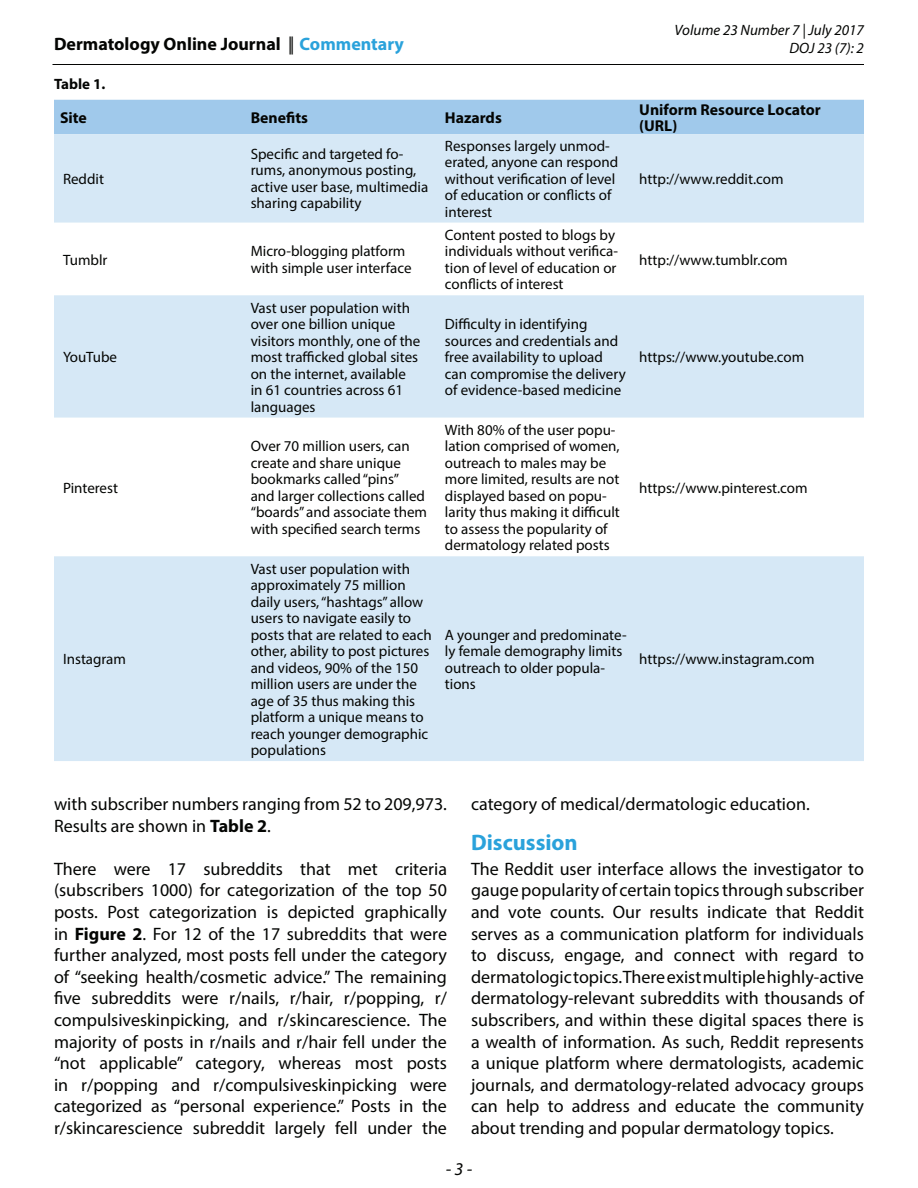
<style>
.page{position:relative;width:918px;height:1188px;background:#fff}
.page>*{position:absolute;margin:0;border:0;box-sizing:border-box;transform-origin:0 0}
.Sub_title_Color{font:700 22.5px "Myriad Pro";color:#2aa2db}
.Body_text{font:18px/21.6px "Myriad Pro";color:#040503;text-align:justify}
.t1{font:700 18px "Myriad Pro";color:#040503}
.t2{font:italic 18px "Myriad Pro";color:#040503}
.Table_strong{font:700 15.75px/16.5px "Myriad Pro";color:#040503}
.Table_content{font:15px/16.5px "Myriad Pro";color:#040503}
.Table_content_left{font:15px "Myriad Pro";color:#040503}
.t3{font:italic 15px/18px "Myriad Pro";color:#040503;text-align:right}
.Table_caption{font:700 15px "Myriad Pro";color:#040503}
.s1{font-weight:400}
.s2{color:#2aa2db}
.s3{font-weight:700}
</style>
<div class="page">
<hr style="left:52px;top:64px;width:812px;height:1px;background:#040503">
<div style="left:54px;top:100px;width:810px;height:34px;background:#a0c9eb"></div>
<svg style="left:54px;top:134px;width:810px;height:627px;fill:#d6e8f6"></svg>
<p class="t3" style="left:675px;top:20px;width:191px">Volume 23 Number 7 | July 2017<br>DOJ 23 (7): 2</p>
<p class="t1" style="left:54px;top:32px;width:351px">Dermatology Online Journal <span class="s1">||</span> <span class="s2">Commentary</span></p>
<p class="Table_caption" style="left:54px;top:74px;width:53px">Table 1.</p>
<p class="Table_strong" style="left:60px;top:109px;width:28px">Site</p>
<p class="Table_strong" style="left:251px;top:109px;width:59px">Benefits</p>
<p class="Table_strong" style="left:445px;top:109px;width:58px">Hazards</p>
<p class="Table_strong" style="left:639px;top:100px;width:183px">Uniform Resource Locator (URL)</p>
<p class="Table_content_left" style="left:63px;top:169px;width:43px">Reddit</p>
<p class="Table_content" style="left:251px;top:145px;width:179px">Specific and targeted fo&shy;rums, anonymous posting, active user base, multimedia sharing capability</p>
<p class="Table_content" style="left:445px;top:137px;width:175px">Responses largely unmod&shy;erated, anyone can respond without verification of level of education or conflicts of interest</p>
<p class="Table_content_left" style="left:63px;top:250px;width:46px">Tumblr</p>
<p class="Table_content" style="left:251px;top:243px;width:162px">Micro-blogging platform with simple user interface</p>
<p class="Table_content_left" style="left:63px;top:348px;width:56px">YouTube</p>
<p class="Table_content_left" style="left:63px;top:478px;width:57px">Pinterest</p>
<p class="Table_content_left" style="left:63px;top:650px;width:65px">Instagram</p>
<p class="Table_content" style="left:251px;top:299px;width:171px">Vast user population with over one billion unique visitors monthly, one of the most trafficked global sites on the internet, available in 61 countries across 61 languages</p>
<p class="Table_content" style="left:251px;top:438px;width:178px">Over 70 million users, can create and share unique bookmarks called “pins”<br>and larger collections called “boards” and associate them with specified search terms</p>
<p class="Table_content" style="left:251px;top:560px;width:183px">Vast user population with approximately 75 million daily users, “hashtags” allow users to navigate easily to posts that are related to each other, ability to post pictures and videos, 90% of the 150 million users are under the age of 35 thus making this platform a unique means to reach younger demographic populations</p>
<p class="Table_content" style="left:445px;top:226px;width:175px">Content posted to blogs by individuals without verifica&shy;tion of level of education or conflicts of interest</p>
<p class="Table_content" style="left:445px;top:316px;width:182px">Difficulty in identifying sources and credentials and free availability to upload can compromise the delivery of evidence-based medicine</p>
<p class="Table_content" style="left:445px;top:421px;width:177px">With 80% of the user popu&shy;lation comprised of women, outreach to males may be more limited, results are not displayed based on popu&shy;larity thus making it difficult to assess the popularity of dermatology related posts</p>
<p class="Table_content" style="left:445px;top:626px;width:183px">A younger and predominate&shy;ly female demography limits outreach to older popula&shy;tions</p>
<p class="Table_content" style="left:639px;top:170px;width:146px">http://www.reddit.com</p>
<p class="Table_content" style="left:639px;top:251px;width:150px">http://www.tumblr.com</p>
<p class="Table_content" style="left:639px;top:349px;width:167px">https://www.youtube.com</p>
<p class="Table_content" style="left:639px;top:479px;width:170px">https://www.pinterest.com</p>
<p class="Table_content" style="left:639px;top:651px;width:177px">https://www.instagram.com</p>
<p class="Body_text" style="left:54px;top:793px;width:395px">with subscriber numbers ranging from 52 to 209,973.<br>Results are shown in <span class="s3">Table 2</span>.</p>
<p class="Body_text" style="left:54px;top:858px;width:395px">There were 17 subreddits that met criteria (subscribers 1000) for categorization of the top 50 posts. Post categorization is depicted graphically in <span class="s3">Figure 2</span>. For 12 of the 17 subreddits that were further analyzed, most posts fell under the category of “seeking health/cosmetic advice.” The remaining five subreddits were r/nails, r/hair, r/popping, r/ compulsiveskinpicking, and r/skincarescience. The majority of posts in r/nails and r/hair fell under the “not applicable” category, whereas most posts in r/popping and r/compulsiveskinpicking were categorized as “personal experience.” Posts in the r/skincarescience subreddit largely fell under the</p>
<p class="Body_text" style="left:471px;top:793px;width:340px">category of medical/dermatologic education.</p>
<p class="Sub_title_Color" style="left:471px;top:828px;width:108px">Discussion</p>
<p class="Body_text" style="left:471px;top:858px;width:395px">The Reddit user interface allows the investigator to gauge popularity of certain topics through subscriber and vote counts. Our results indicate that Reddit serves as a communication platform for individuals to discuss, engage, and connect with regard to dermatologic topics. There exist multiple highly-active dermatology-relevant subreddits with thousands of subscribers, and within these digital spaces there is a wealth of information. As such, Reddit represents a unique platform where dermatologists, academic journals, and dermatology-related advocacy groups can help to address and educate the community about trending and popular dermatology topics.</p>
<p class="t2" style="left:446px;top:1157px;width:28px">- 3 -</p>
</div>
